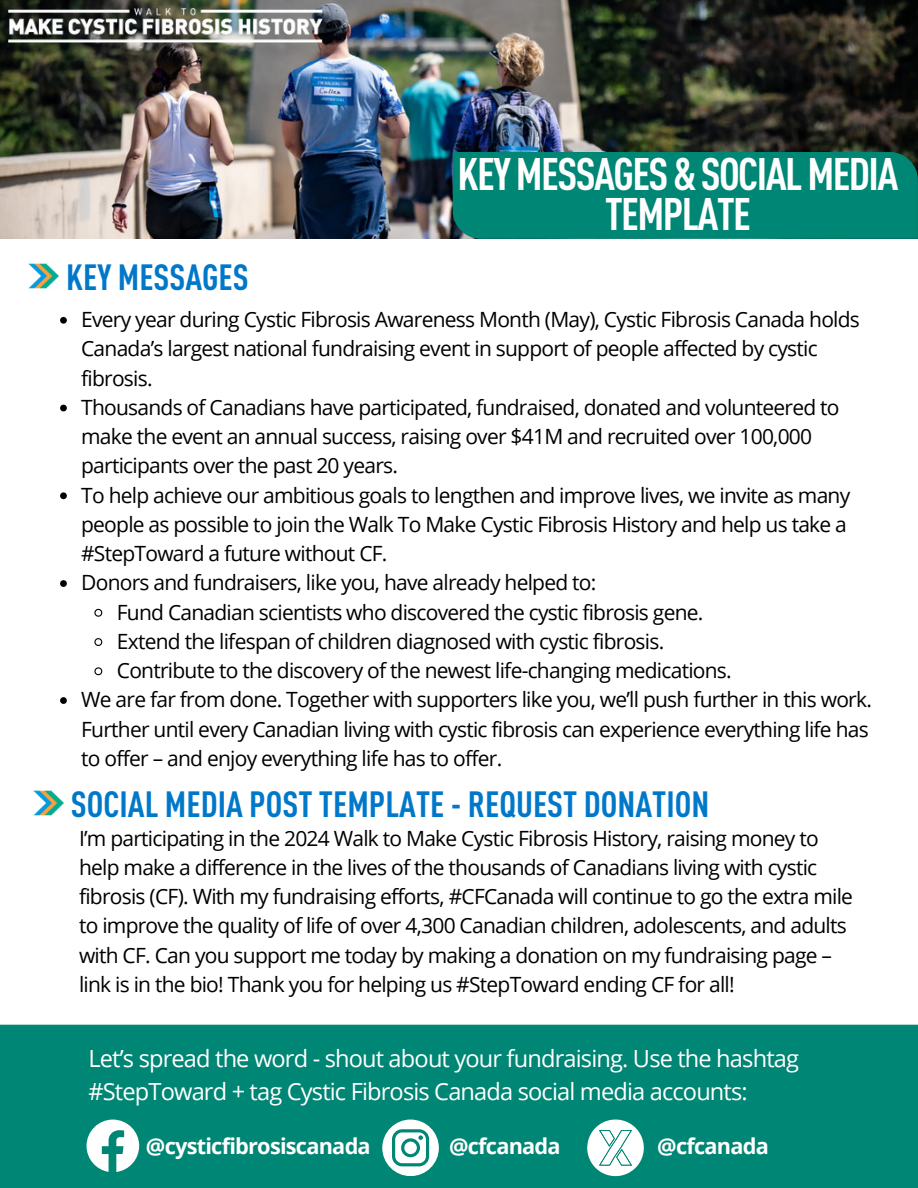
<style>
.page{position:relative;width:918px;height:1188px;background:#fff}
.page>*{position:absolute;margin:0;border:0;box-sizing:border-box;transform-origin:0 0}
.t1{font:700 condensed 45px/39.3px "DINOT";letter-spacing:-.035em;color:#fefefe;text-align:center}
.t2{font:700 condensed 36px "DINOT";color:#0078ca}
.t3{font:23.55px/32.8px "Open Sans";letter-spacing:-.035em;color:#fff}
.t4{font:700 21.75px "Open Sans";letter-spacing:-.035em;color:#fff}
.t5{font:21px/29.2px "Open Sans";letter-spacing:-.035em;color:#000}
</style>
<div class="page">
<img style="left:0;top:0;width:918px;height:238px">
<div style="left:453px;top:152px;width:465px;height:87px;background:#008674"></div>
<svg style="left:60px;top:317px;width:7px;height:7px"></svg>
<svg style="left:60px;top:405px;width:7px;height:6px"></svg>
<svg style="left:60px;top:492px;width:7px;height:7px"></svg>
<svg style="left:60px;top:580px;width:7px;height:7px"></svg>
<svg style="left:94px;top:608px;width:9px;height:9px"></svg>
<svg style="left:94px;top:638px;width:9px;height:8px"></svg>
<svg style="left:94px;top:667px;width:9px;height:9px"></svg>
<svg style="left:60px;top:697px;width:7px;height:7px"></svg>
<div style="left:0;top:1025px;width:918px;height:163px;background:#008674"></div>
<svg style="left:87px;top:1120px;width:52px;height:52px"></svg>
<svg style="left:382px;top:1120px;width:57px;height:56px"></svg>
<svg style="left:587px;top:1120px;width:57px;height:56px"></svg>
<img style="left:28px;top:263px;width:31px;height:26px">
<img style="left:33px;top:790px;width:30px;height:26px">
<img style="left:0;top:0;width:331px;height:47px">
<p class="t1" style="left:458px;top:153px;width:442px">KEY MESSAGES &amp; SOCIAL MEDIA<br>TEMPLATE</p>
<p class="t2" style="left:66px;top:252px;width:184px">KEY MESSAGES</p>
<p class="t5" style="left:81px;top:304px;width:780px">Every year during Cystic Fibrosis Awareness Month (May), Cystic Fibrosis Canada holds</p>
<p class="t5" style="left:81px;top:334px;width:738px">Canada’s largest national fundraising event in support of people affected by cystic</p>
<p class="t5" style="left:81px;top:363px;width:73px">fibrosis.</p>
<p class="t5" style="left:81px;top:392px;width:760px">Thousands of Canadians have participated, fundraised, donated and volunteered to</p>
<p class="t5" style="left:81px;top:421px;width:732px">make the event an annual success, raising over $41M and recruited over 100,000</p>
<p class="t5" style="left:81px;top:451px;width:318px">participants over the past 20 years.</p>
<p class="t5" style="left:81px;top:480px;width:771px">To help achieve our ambitious goals to lengthen and improve lives, we invite as many</p>
<p class="t5" style="left:81px;top:509px;width:767px">people as possible to join the Walk To Make Cystic Fibrosis History and help us take a</p>
<p class="t5" style="left:81px;top:538px;width:308px">#StepToward a future without CF.</p>
<p class="t5" style="left:81px;top:568px;width:517px">Donors and fundraisers, like you, have already helped to:</p>
<p class="t5" style="left:117px;top:597px;width:588px">Fund Canadian scientists who discovered the cystic fibrosis gene.</p>
<p class="t5" style="left:117px;top:626px;width:549px">Extend the lifespan of children diagnosed with cystic fibrosis.</p>
<p class="t5" style="left:117px;top:655px;width:616px">Contribute to the discovery of the newest life-changing medications.</p>
<p class="t5" style="left:81px;top:685px;width:792px">We are far from done. Together with supporters like you, we’ll push further in this work.</p>
<p class="t5" style="left:81px;top:714px;width:789px">Further until every Canadian living with cystic fibrosis can experience everything life has</p>
<p class="t5" style="left:81px;top:743px;width:423px">to offer – and enjoy everything life has to offer.</p>
<p class="t2" style="left:71px;top:779px;width:640px">SOCIAL MEDIA POST TEMPLATE - REQUEST DONATION</p>
<p class="t5" style="left:79px;top:823px;width:776px">I’m participating in the 2024 Walk to Make Cystic Fibrosis History, raising money to help make a difference in the lives of the thousands of Canadians living with cystic fibrosis (CF). With my fundraising efforts, #CFCanada will continue to go the extra mile to improve the quality of life of over 4,300 Canadian children, adolescents, and adults with CF. Can you support me today by making a donation on my fundraising page – link is in the bio! Thank you for helping us #StepToward ending CF for all!</p>
<p class="t3" style="left:88px;top:1041px;width:712px">Let’s spread the word - shout about your fundraising. Use the hashtag #StepToward + tag Cystic Fibrosis Canada social media accounts:</p>
<p class="t4" style="left:146px;top:1131px;width:226px">@cysticfibrosiscanada</p>
<p class="t4" style="left:449px;top:1131px;width:113px">@cfcanada</p>
<p class="t4" style="left:657px;top:1131px;width:113px">@cfcanada</p>
</div>
